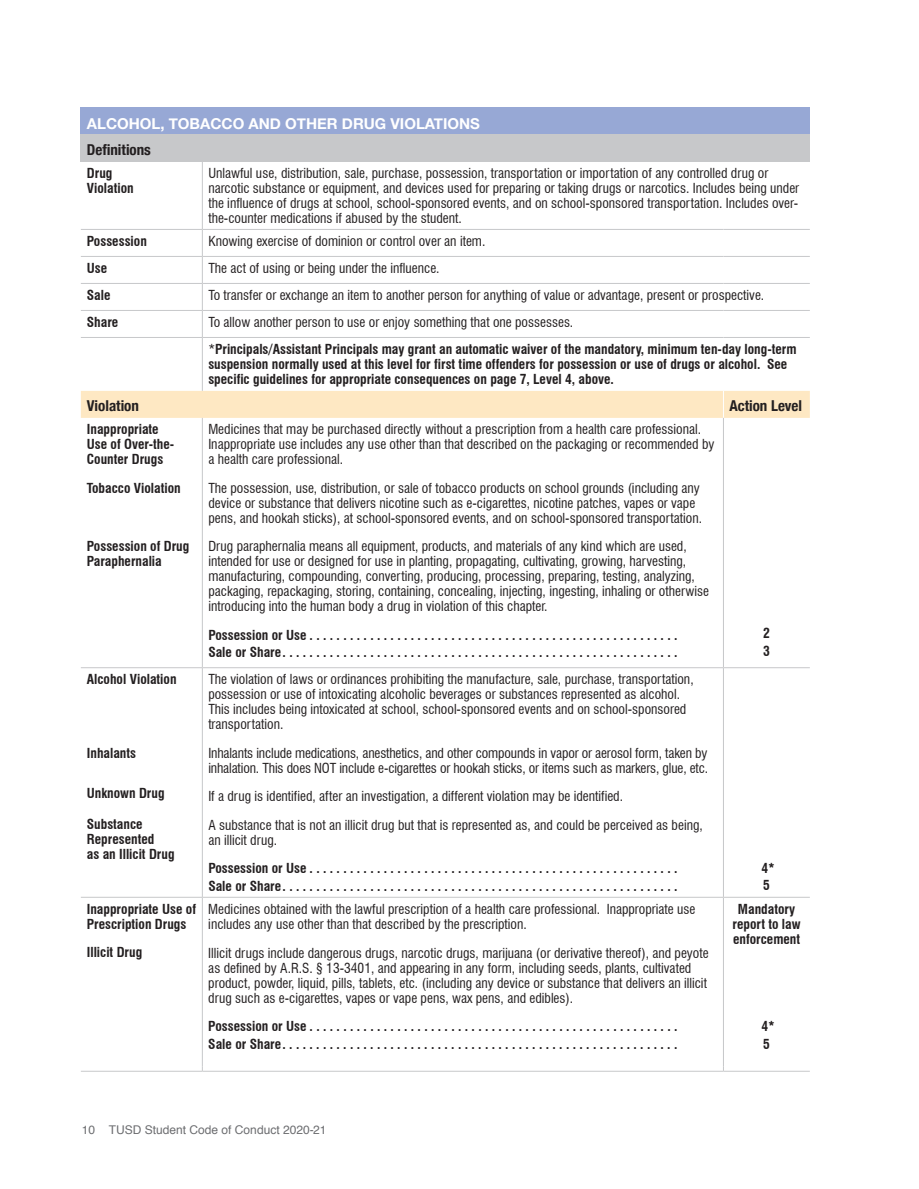
<style>
.page{position:relative;width:919px;height:1189px;background:#fff}
.page>*{position:absolute;margin:0;border:0;box-sizing:border-box;transform-origin:0 0}
.t1{font:700 15px "Helvetica Neue";color:#fff}
.t2{font:700 condensed 15px "Helvetica Neue";color:#231f20}
.t3{font:condensed 13.5px/15px "Swiss 721 BT";color:#231f20}
.t4{font:700 condensed 13.5px/15px "Swiss 721 BT";color:#231f20}
.t5{font:12px "Helvetica";color:#6c6d70}
.s1{font-weight:400}
</style>
<div class="page">
<div style="left:81px;top:108px;width:729px;height:27px;background:#97a8d5"></div>
<div style="left:81px;top:135px;width:729px;height:27px;background:#c7c8ca"></div>
<div style="left:81px;top:391px;width:729px;height:27px;background:#fee8c3"></div>
<hr style="left:202px;top:162px;width:1px;height:67px;background:#c7c8ca">
<svg style="left:202px;top:230px;width:1px;height:107px"></svg>
<hr style="left:202px;top:338px;width:1px;height:53px;background:#c7c8ca">
<hr style="left:202px;top:418px;width:1px;height:249px;background:#c7c8ca">
<hr style="left:81px;top:667px;width:121px;height:1px;background:#c7c8ca">
<hr style="left:202px;top:667px;width:521px;height:1px;background:#c7c8ca">
<hr style="left:202px;top:668px;width:1px;height:229px;background:#c7c8ca">
<hr style="left:723px;top:667px;width:87px;height:1px;background:#c7c8ca">
<hr style="left:81px;top:897px;width:121px;height:1px;background:#c7c8ca">
<hr style="left:202px;top:897px;width:521px;height:1px;background:#c7c8ca">
<hr style="left:202px;top:897px;width:1px;height:169px;background:#c7c8ca">
<hr style="left:723px;top:897px;width:87px;height:1px;background:#c7c8ca">
<hr style="left:81px;top:229px;width:121px;height:1px;background:#c7c8ca">
<hr style="left:202px;top:229px;width:521px;height:1px;background:#c7c8ca">
<hr style="left:723px;top:229px;width:87px;height:1px;background:#c7c8ca">
<hr style="left:81px;top:256px;width:121px;height:1px;background:#c7c8ca">
<hr style="left:202px;top:256px;width:521px;height:1px;background:#c7c8ca">
<hr style="left:723px;top:256px;width:87px;height:1px;background:#c7c8ca">
<hr style="left:81px;top:283px;width:121px;height:1px;background:#c7c8ca">
<hr style="left:202px;top:283px;width:521px;height:1px;background:#c7c8ca">
<hr style="left:723px;top:283px;width:87px;height:1px;background:#c7c8ca">
<hr style="left:81px;top:310px;width:121px;height:1px;background:#c7c8ca">
<hr style="left:202px;top:310px;width:521px;height:1px;background:#c7c8ca">
<hr style="left:723px;top:310px;width:87px;height:1px;background:#c7c8ca">
<hr style="left:81px;top:337px;width:121px;height:1px;background:#c7c8ca">
<hr style="left:202px;top:337px;width:521px;height:1px;background:#c7c8ca">
<hr style="left:723px;top:337px;width:87px;height:1px;background:#c7c8ca">
<hr style="left:723px;top:418px;width:1px;height:249px;background:#c7c8ca">
<hr style="left:723px;top:668px;width:1px;height:229px;background:#c7c8ca">
<hr style="left:723px;top:897px;width:1px;height:169px;background:#c7c8ca">
<hr style="left:81px;top:1071px;width:121px;height:1px;background:#c7c8ca">
<hr style="left:202px;top:1071px;width:521px;height:1px;background:#c7c8ca">
<hr style="left:723px;top:1071px;width:87px;height:1px;background:#c7c8ca">
<p class="t1" style="left:87px;top:111px;width:395px">ALCOHOL, TOBACCO AND OTHER DRUG VIOLATIONS</p>
<p class="t2" style="left:87px;top:137px;width:66px">Definitions</p>
<p class="t4" style="left:87px;top:166px;width:48px">Drug<br>Violation</p>
<p class="t3" style="left:208px;top:166px;width:592px">Unlawful use, distribution, sale, purchase, possession, transportation or importation of any controlled drug or narcotic substance or equipment, and devices used for preparing or taking drugs or narcotics. Includes being under the influence of drugs at school, school-sponsored events, and on school-sponsored transportation. Includes over&shy;the-counter medications if abused by the student.</p>
<p class="t4" style="left:87px;top:233px;width:62px">Possession</p>
<p class="t3" style="left:208px;top:233px;width:279px">Knowing exercise of dominion or control over an item.</p>
<p class="t4" style="left:87px;top:260px;width:22px">Use</p>
<p class="t3" style="left:208px;top:260px;width:233px">The act of using or being under the influence.</p>
<p class="t4" style="left:87px;top:287px;width:25px">Sale</p>
<p class="t3" style="left:208px;top:287px;width:557px">To transfer or exchange an item to another person for anything of value or advantage, present or prospective.</p>
<p class="t4" style="left:87px;top:314px;width:33px">Share</p>
<p class="t4" style="left:208px;top:308px;width:590px;line-height:27px"><span class="s1">To allow another person to use or enjoy something that one possesses.<br>*</span>Principals/Assistant Principals may grant an automatic waiver of the mandatory, minimum ten-day long-term</p>
<p class="t4" style="left:208px;top:356px;width:581px">suspension normally used at this level for first time offenders for possession or use of drugs or alcohol. See specific guidelines for appropriate consequences on page 7, Level 4, above.</p>
<p class="t2" style="left:87px;top:393px;width:54px">Violation</p>
<p class="t2" style="left:729px;top:393px;width:74px">Action Level</p>
<p class="t4" style="left:87px;top:422px;width:89px">Inappropriate<br>Use of Over-the-<br>Counter Drugs</p>
<p class="t4" style="left:87px;top:481px;width:95px">Tobacco Violation</p>
<p class="t3" style="left:208px;top:422px;width:508px">Medicines that may be purchased directly without a prescription from a health care professional.<br>Inappropriate use includes any use other than that described on the packaging or recommended by a health care professional.</p>
<p class="t3" style="left:208px;top:480px;width:495px">The possession, use, distribution, or sale of tobacco products on school grounds (including any device or substance that delivers nicotine such as e-cigarettes, nicotine patches, vapes or vape pens, and hookah sticks), at school-sponsored events, and on school-sponsored transportation.</p>
<p class="t3" style="left:208px;top:539px;width:502px">Drug paraphernalia means all equipment, products, and materials of any kind which are used, intended for use or designed for use in planting, propagating, cultivating, growing, harvesting, manufacturing, compounding, converting, producing, processing, preparing, testing, analyzing, packaging, repackaging, storing, containing, concealing, injecting, ingesting, inhaling or otherwise introducing into the human body a drug in violation of this chapter.</p>
<p class="t4" style="left:208px;top:626px;width:471px;line-height:17.7px">Possession or Use .......................................................<br>Sale or Share ...........................................................</p>
<p class="t4" style="left:763px;top:624px;width:8px;line-height:18px">2<br>3</p>
<p class="t4" style="left:87px;top:539px;width:104px">Possession of Drug<br>Paraphernalia</p>
<p class="t4" style="left:87px;top:671px;width:91px">Alcohol Violation</p>
<p class="t4" style="left:87px;top:745px;width:51px">Inhalants</p>
<p class="t4" style="left:87px;top:785px;width:79px">Unknown Drug</p>
<p class="t4" style="left:87px;top:816px;width:89px">Substance<br>Represented<br>as an Illicit Drug</p>
<p class="t4" style="left:87px;top:902px;width:111px">Inappropriate Use of<br>Prescription Drugs</p>
<p class="t4" style="left:87px;top:944px;width:57px">Illicit Drug</p>
<p class="t3" style="left:208px;top:671px;width:487px">The violation of laws or ordinances prohibiting the manufacture, sale, purchase, transportation, possession or use of intoxicating alcoholic beverages or substances represented as alcohol.<br>This includes being intoxicated at school, school-sponsored events and on school-sponsored transportation.</p>
<p class="t3" style="left:208px;top:745px;width:501px">Inhalants include medications, anesthetics, and other compounds in vapor or aerosol form, taken by inhalation. This does NOT include e-cigarettes or hookah sticks, or items such as markers, glue, etc.</p>
<p class="t3" style="left:208px;top:782px;width:496px;line-height:28.5px">If a drug is identified, after an investigation, a different violation may be identified.<br>A substance that is not an illicit drug but that is represented as, and could be perceived as being,</p>
<p class="t3" style="left:208px;top:832px;width:70px">an illicit drug.</p>
<p class="t4" style="left:208px;top:859px;width:471px;line-height:17.7px">Possession or Use .......................................................<br>Sale or Share ...........................................................</p>
<p class="t4" style="left:762px;top:859px;width:15px;line-height:17.7px">4*<br>5</p>
<p class="t3" style="left:208px;top:902px;width:489px">Medicines obtained with the lawful prescription of a health care professional. Inappropriate use includes any use other than that described by the prescription.</p>
<p class="t3" style="left:208px;top:945px;width:502px">Illicit drugs include dangerous drugs, narcotic drugs, marijuana (or derivative thereof), and peyote as defined by A.R.S. § 13-3401, and appearing in any form, including seeds, plants, cultivated product, powder, liquid, pills, tablets, etc. (including any device or substance that delivers an illicit drug such as e-cigarettes, vapes or vape pens, wax pens, and edibles).</p>
<p class="t4" style="left:208px;top:1017px;width:471px;line-height:17.7px">Possession or Use .......................................................<br>Sale or Share ...........................................................</p>
<p class="t4" style="left:733px;top:902px;width:70px;text-align:center">Mandatory report to law enforcement</p>
<p class="t4" style="left:762px;top:1017px;width:15px;line-height:17.7px">4*<br>5</p>
<p class="t5" style="left:118px;top:1122px;width:220px">TUSD Student Code of Conduct 2019-20</p>
<p class="t5" style="left:82px;top:1121px;width:246px">10 TUSD Student Code of Conduct 2020-21</p>
</div>
